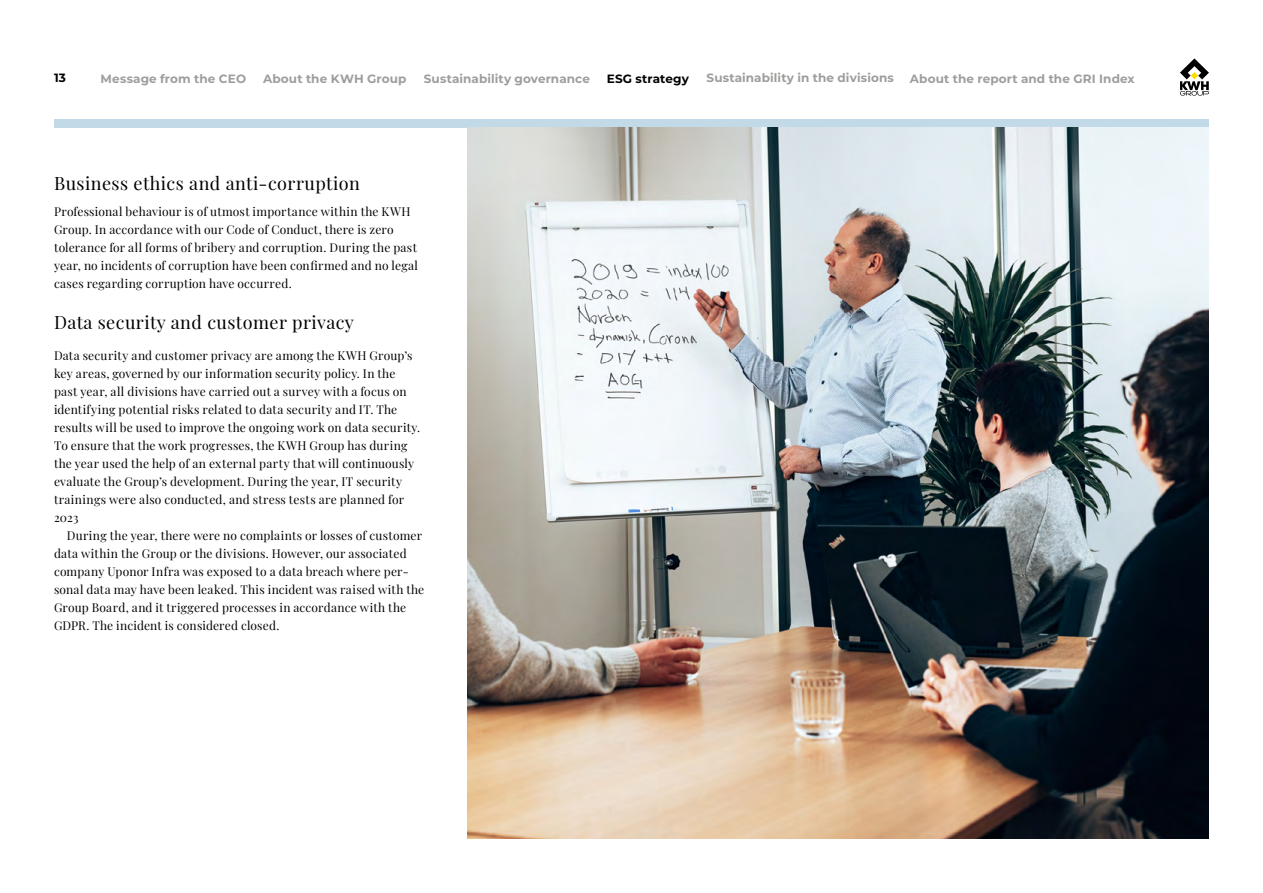
<style>
.page{position:relative;width:1263px;height:893px;background:#fff}
.page>*{position:absolute;margin:0;border:0;box-sizing:border-box;transform-origin:0 0}
.t1{font:18px "Playfair Display";letter-spacing:.025em;color:#000}
.t2{font:12px/18px "Playfair Display";letter-spacing:.015em;color:#000}
.t3{font:700 12px "Montserrat";letter-spacing:.01em;color:#9d9d9c}
.t4{font:700 12px "Montserrat";letter-spacing:.015em;color:#000}
</style>
<div class="page">
<div style="left:54px;top:119px;width:1155px;height:9px;background:#c2d9e7"></div>
<svg style="left:1180px;top:58px;width:29px;height:38px"></svg>
<img style="left:468px;top:128px;width:741px;height:711px">
<p class="t4" style="left:54px;top:69px;width:14px">13</p>
<p class="t3" style="left:101px;top:70px;width:147px">Message from the CEO</p>
<p class="t3" style="left:263px;top:70px;width:145px">About the KWH Group</p>
<p class="t3" style="left:424px;top:70px;width:168px">Sustainability governance</p>
<p class="t4" style="left:607px;top:70px;width:84px">ESG strategy</p>
<p class="t3" style="left:707px;top:69px;width:189px">Sustainability in the divisions</p>
<p class="t3" style="left:910px;top:70px;width:226px">About the report and the GRI Index</p>
<h1 class="t1" style="left:54px;top:169px;width:307px">Business ethics and anti-corruption</h1>
<p class="t2" style="left:54px;top:201px;width:366px">Professional behaviour is of utmost importance within the KWH Group. In accordance with our Code of Conduct, there is zero tolerance for all forms of bribery and corruption. During the past year, no incidents of corruption have been confirmed and no legal cases regarding corruption have occurred.</p>
<h1 class="t1" style="left:54px;top:308px;width:302px">Data security and customer privacy</h1>
<p class="t2" style="left:54px;top:345px;width:368px">Data security and customer privacy are among the KWH Group’s key areas, governed by our information security policy. In the past year, all divisions have carried out a survey with a focus on identifying potential risks related to data security and IT. The results will be used to improve the ongoing work on data security.<br>To ensure that the work progresses, the KWH Group has during the year used the help of an external party that will continuously evaluate the Group’s development. During the year, IT security trainings were also conducted, and stress tests are planned for 2023</p>
<p class="t2" style="left:54px;top:525px;width:372px;text-indent:13px">During the year, there were no complaints or losses of customer data within the Group or the divisions. However, our associated company Uponor Infra was exposed to a data breach where per&shy;sonal data may have been leaked. This incident was raised with the Group Board, and it triggered processes in accordance with the GDPR. The incident is considered closed.</p>
</div>
